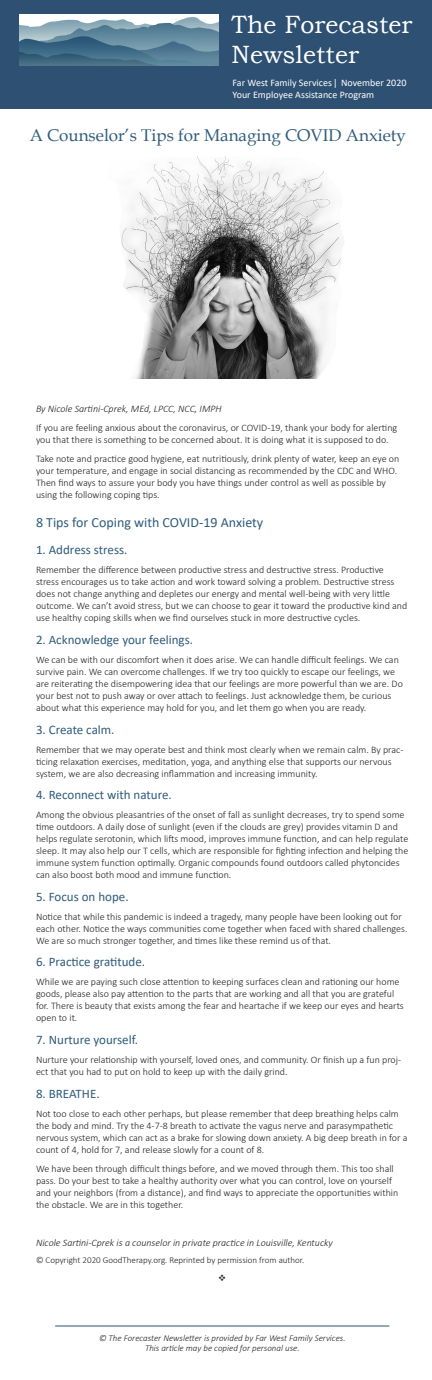
<style>
.page{position:relative;width:432px;height:1380px;background:#fff}
.page>*{position:absolute;margin:0;border:0;box-sizing:border-box;transform-origin:0 0}
.t1{font:25px/30px "Bookman Old Style";color:#fff}
.t2{font:17px "Book Antiqua";color:#2f5c7b}
.t3{font:14px "Calibri";color:#2f5c7b}
.t4{font:13px "Calibri";color:#2f5c7b}
.t5{font:300 10px/12px "Calibri";color:#231f20}
.t6{font:italic 300 10px "Calibri";color:#231f20}
.t7{font:10px/12px "Calibri";color:#fff}
.t8{font:italic 300 9px/10.8px "Calibri";color:#231f20;text-align:center}
.t9{font:300 9px "Calibri";color:#231f20}
</style>
<div class="page">
<div style="left:0;top:0;width:432px;height:109px;background:#2e5072"></div>
<img style="left:19px;top:15px;width:199px;height:51px">
<hr style="left:55px;top:1326px;width:334px;height:1px;background:#2e5072">
<img style="left:121px;top:156px;width:223px;height:222px">
<h1 class="t1" style="left:232px;top:9px;width:183px">The Forecaster<br>Newsletter</h1>
<p class="t7" style="left:233px;top:76px;width:175px">Far West Family Services November 2020<br>Your Employee Assistance Program</p>
<h2 class="t2" style="left:30px;top:123px;width:378px">A Counselor’s Tips for Managing COVID Anxiety</h2>
<p class="t6" style="left:36px;top:402px;width:187px">By Nicole Sartini-Cprek, MEd, LPCC, NCC, IMPH</p>
<p class="t5" style="left:36px;top:421px;width:363px">If you are feeling anxious about the coronavirus, or COVID-19, thank your body for alerting you that there is something to be concerned about. It is doing what it is supposed to do.</p>
<p class="t5" style="left:36px;top:452px;width:365px">Take note and practice good hygiene, eat nutritiously, drink plenty of water, keep an eye on your temperature, and engage in social distancing as recommended by the CDC and WHO.<br>Then find ways to assure your body you have things under control as well as possible by using the following coping tips.</p>
<h3 class="t3" style="left:36px;top:512px;width:229px">8 Tips for Coping with COVID-19 Anxiety</h3>
<h3 class="t4" style="left:36px;top:541px;width:93px">1. Address stress.</h3>
<p class="t5" style="left:36px;top:564px;width:373px">Remember the difference between productive stress and destructive stress. Productive stress encourages us to take action and work toward solving a problem. Destructive stress does not change anything and depletes our energy and mental well-being with very little outcome. We can’t avoid stress, but we can choose to gear it toward the productive kind and use healthy coping skills when we find ourselves stuck in more destructive cycles.</p>
<h3 class="t4" style="left:36px;top:631px;width:159px">2. Acknowledge your feelings.</h3>
<p class="t5" style="left:36px;top:653px;width:368px">We can be with our discomfort when it does arise. We can handle difficult feelings. We can survive pain. We can overcome challenges. If we try too quickly to escape our feelings, we are reiterating the disempowering idea that our feelings are more powerful than we are. Do your best not to push away or over attach to feelings. Just acknowledge them, be curious about what this experience may hold for you, and let them go when you are ready.</p>
<h3 class="t4" style="left:36px;top:720px;width:80px">3. Create calm.</h3>
<p class="t5" style="left:36px;top:743px;width:369px">Remember that we may operate best and think most clearly when we remain calm. By prac&shy;ticing relaxation exercises, meditation, yoga, and anything else that supports our nervous system, we are also decreasing inflammation and increasing immunity.</p>
<h3 class="t4" style="left:36px;top:786px;width:137px">4. Reconnect with nature.</h3>
<p class="t5" style="left:36px;top:809px;width:374px">Among the obvious pleasantries of the onset of fall as sunlight decreases, try to spend some time outdoors. A daily dose of sunlight (even if the clouds are grey) provides vitamin D and helps regulate serotonin, which lifts mood, improves immune function, and can help regulate sleep. It may also help our T cells, which are responsible for fighting infection and helping the immune system function optimally. Organic compounds found outdoors called phytoncides can also boost both mood and immune function.</p>
<h3 class="t4" style="left:36px;top:887px;width:94px">5. Focus on hope.</h3>
<p class="t5" style="left:36px;top:910px;width:373px">Notice that while this pandemic is indeed a tragedy, many people have been looking out for each other. Notice the ways communities come together when faced with shared challenges.<br>We are so much stronger together, and times like these remind us of that.</p>
<h3 class="t4" style="left:36px;top:953px;width:111px">6. Practice gratitude.</h3>
<p class="t5" style="left:36px;top:976px;width:369px">While we are paying such close attention to keeping surfaces clean and rationing our home goods, please also pay attention to the parts that are working and all that you are grateful for. There is beauty that exists among the fear and heartache if we keep our eyes and hearts open to it.</p>
<h3 class="t4" style="left:36px;top:1031px;width:104px">7. Nurture yourself.</h3>
<p class="t5" style="left:36px;top:1053px;width:367px">Nurture your relationship with yourself, loved ones, and community. Or finish up a fun proj&shy;ect that you had to put on hold to keep up with the daily grind.</p>
<h3 class="t4" style="left:36px;top:1084px;width:65px">8. BREATHE.</h3>
<p class="t5" style="left:36px;top:1107px;width:373px">Not too close to each other perhaps, but please remember that deep breathing helps calm the body and mind. Try the 4-7-8 breath to activate the vagus nerve and parasympathetic nervous system, which can act as a brake for slowing down anxiety. A big deep breath in for a count of 4, hold for 7, and release slowly for a count of 8.</p>
<p class="t5" style="left:36px;top:1162px;width:364px">We have been through difficult things before, and we moved through them. This too shall pass. Do your best to take a healthy authority over what you can control, love on yourself and your neighbors (from a distance), and find ways to appreciate the opportunities within the obstacle. We are in this together.</p>
<p class="t6" style="left:36px;top:1236px;width:298px">Nicole Sartini-Cprek is a counselor in private practice in Louisville, Kentucky</p>
<p class="t9" style="left:36px;top:1255px;width:270px">© Copyright 2020 GoodTherapy.org. Reprinted by permission from author.</p>
<p class="t8" style="left:99px;top:1332px;width:248px">© The Forecaster Newsletter is provided by Far West Family Services.<br>This article may be copied for personal use.</p>
</div>
